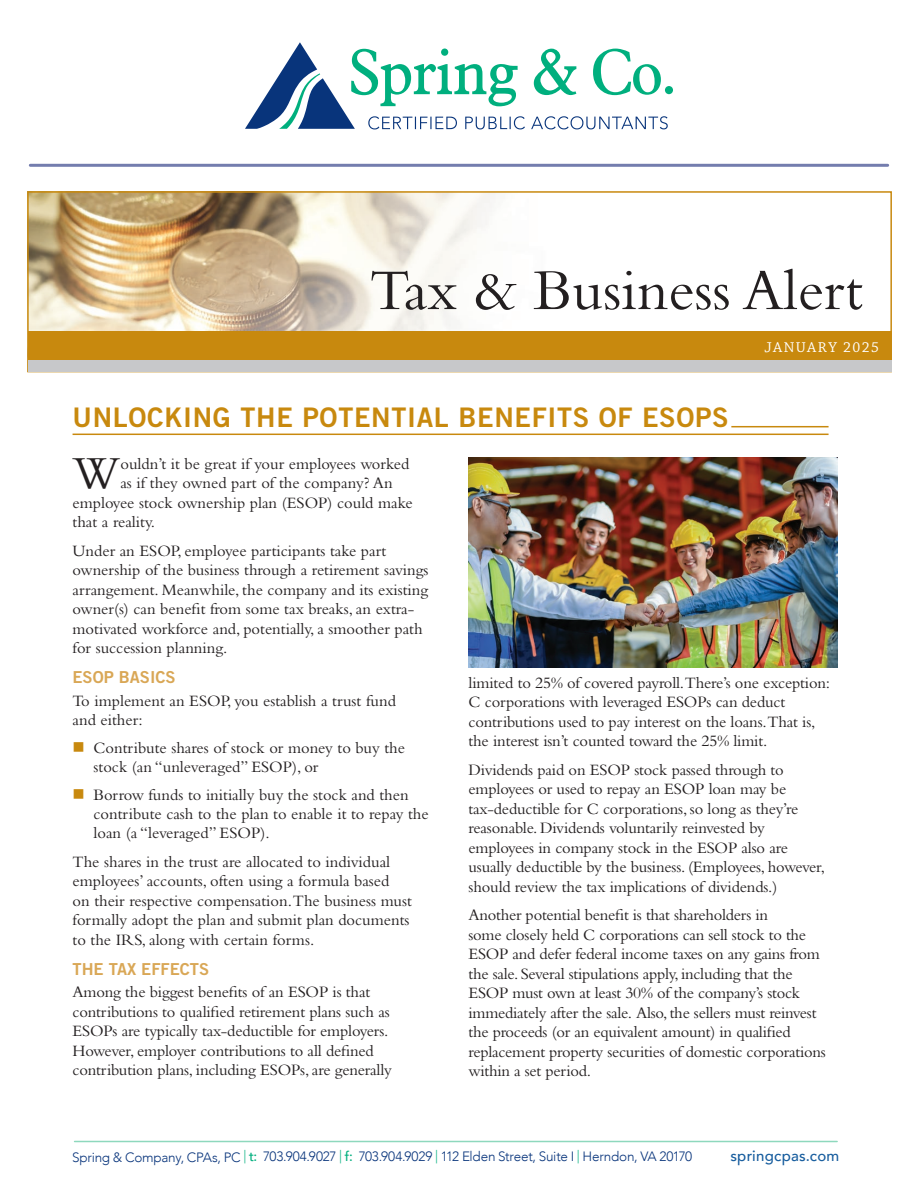
<style>
.page{position:relative;width:918px;height:1188px;background:#fff}
.page>*{position:absolute;margin:0;border:0;box-sizing:border-box;transform-origin:0 0}
.t1{font:60px "Bembo Std";color:#231f20}
.t2{font:47.85px "Bembo Std";color:#231f20}
.t3{font:27px "Trade Gothic LT Std Bd 2";letter-spacing:.025em;color:#c8890e}
.t4{font:16.5px/19.5px "Bembo Std";letter-spacing:-.01em;color:#231f20}
.TEXT{font:500 15px "Avenir";letter-spacing:.015em;color:#175d9e}
.t5{font:15px "Chaparral Pro";letter-spacing:.1em;color:#fff}
.TEXT-2{font:300 13.5px "Avenir";letter-spacing:-.015em;color:#08347b}
.s1{font-family:"Trade Gothic LT Std Bd 2";color:#d9a756}
.s2{color:#c8890e}
.s3{color:#00af7e}
.s4{font-weight:500;color:#00af7e}
</style>
<div class="page">
<svg style="left:534px;top:49px;width:42px;height:46px"></svg>
<svg style="left:593px;top:49px;width:68px;height:46px"></svg>
<div style="left:665px;top:86px;width:8px;height:8px;background:#00af7e;border-radius:50%"></div>
<svg style="left:531px;top:116px;width:137px;height:13px"></svg>
<svg style="left:245px;top:42px;width:280px;height:87px"></svg>
<hr style="left:75px;top:1141px;width:762px;height:1px;background:#8ed8bd">
<hr style="left:30px;top:164px;width:858px;height:3px;background:#747dae">
<img style="left:30px;top:194px;width:466px;height:137px">
<hr style="left:731px;top:426px;width:98px;height:1px;background:#c8890e">
<hr style="left:73px;top:434px;width:756px;height:1px;background:#c8890e">
<div style="left:27px;top:191px;width:865px;height:181px;border:2px solid #c8890e"></div>
<div style="left:28px;top:331px;width:864px;height:41px;background:#c7c8ca"></div>
<div style="left:28px;top:331px;width:864px;height:29px;background:#c8890e"></div>
<img style="left:469px;top:457px;width:369px;height:210px">
<p class="t1" style="left:370px;top:255px;width:495px">Tax &amp; Business Alert</p>
<p class="t5" style="left:764px;top:339px;width:116px">JANUARY 2025</p>
<p class="t3" style="left:73px;top:401px;width:658px">UNLOCKING THE POTENTIAL BENEFITS OF ESOPS</p>
<p class="t2" style="left:73px;top:445px;width:49px">W</p>
<p class="t4" style="left:120px;top:453px;width:290px">ouldn’t it be great if your employees worked</p>
<p class="t4" style="left:120px;top:473px;width:274px">as if they owned part of the company? An</p>
<p class="t4" style="left:73px;top:492px;width:342px">employee stock ownership plan (ESOP) could make</p>
<p class="t4" style="left:73px;top:512px;width:84px">that a reality.</p>
<p class="t4" style="left:73px;top:540px;width:357px">Under an ESOP, employee participants take part ownership of the business through a retirement savings arrangement. Meanwhile, the company and its existing owner(s) can benefit from some tax breaks, an extra&shy;motivated workforce and, potentially, a smoother path for succession planning.</p>
<p class="t4" style="left:73px;top:666px;width:325px;line-height:22.5px"><span class="s1">ESOP BASICS<br></span>To implement an ESOP, you establish a trust fund</p>
<p class="t4" style="left:73px;top:710px;width:72px">and either:</p>
<p class="t4" style="left:94px;top:738px;width:313px;text-indent:-21px"><span class="s2">■</span> Contribute shares of stock or money to buy the stock (an “unleveraged” ESOP), or</p>
<p class="t4" style="left:94px;top:785px;width:337px;line-height:19px;text-indent:-21px"><span class="s2">■</span> Borrow funds to initially buy the stock and then contribute cash to the plan to enable it to repay the loan (a “leveraged” ESOP).</p>
<p class="t4" style="left:73px;top:852px;width:341px">The shares in the trust are allocated to individual employees’ accounts, often using a formula based<br>on their respective compensation.The business must formally adopt the plan and submit plan documents to the IRS, along with certain forms.</p>
<p class="t4" style="left:73px;top:958px;width:299px;line-height:22.5px"><span class="s1">THE TAX EFFECTS<br></span>Among the biggest benefits of an ESOP is that</p>
<p class="t4" style="left:73px;top:1002px;width:321px">contributions to qualified retirement plans such as ESOPs are typically tax-deductible for employers.<br>However, employer contributions to all defined contribution plans, including ESOPs, are generally</p>
<p class="t4" style="left:469px;top:672px;width:363px">limited to 25% of covered payroll.There’s one exception:<br>C corporations with leveraged ESOPs can deduct contributions used to pay interest on the loans.That is, the interest isn’t counted toward the 25% limit.</p>
<p class="t4" style="left:469px;top:759px;width:358px">Dividends paid on ESOP stock passed through to employees or used to repay an ESOP loan may be tax-deductible for C corporations, so long as they’re reasonable. Dividends voluntarily reinvested by employees in company stock in the ESOP also are usually deductible by the business. (Employees, however, should review the tax implications of dividends.)</p>
<p class="t4" style="left:469px;top:905px;width:359px">Another potential benefit is that shareholders in<br>some closely held C corporations can sell stock to the ESOP and defer federal income taxes on any gains from the sale. Several stipulations apply, including that the ESOP must own at least 30% of the company’s stock immediately after the sale. Also, the sellers must reinvest the proceeds (or an equivalent amount) in qualified replacement property securities of domestic corporations within a set period.</p>
<p class="TEXT-2" style="left:72px;top:1148px;width:622px">Spring &amp; Company, CPAs, PC <span class="s3">|</span> <span class="s4">t:</span> 703.904.9027 <span class="s3">|</span> <span class="s4">f:</span> 703.904.9029 <span class="s3">|</span> 112 Elden Street, Suite I <span class="s3">|</span> Herndon, VA 20170</p>
<p class="TEXT" style="left:730px;top:1143px;width:110px">springcpas.com</p>
</div>
